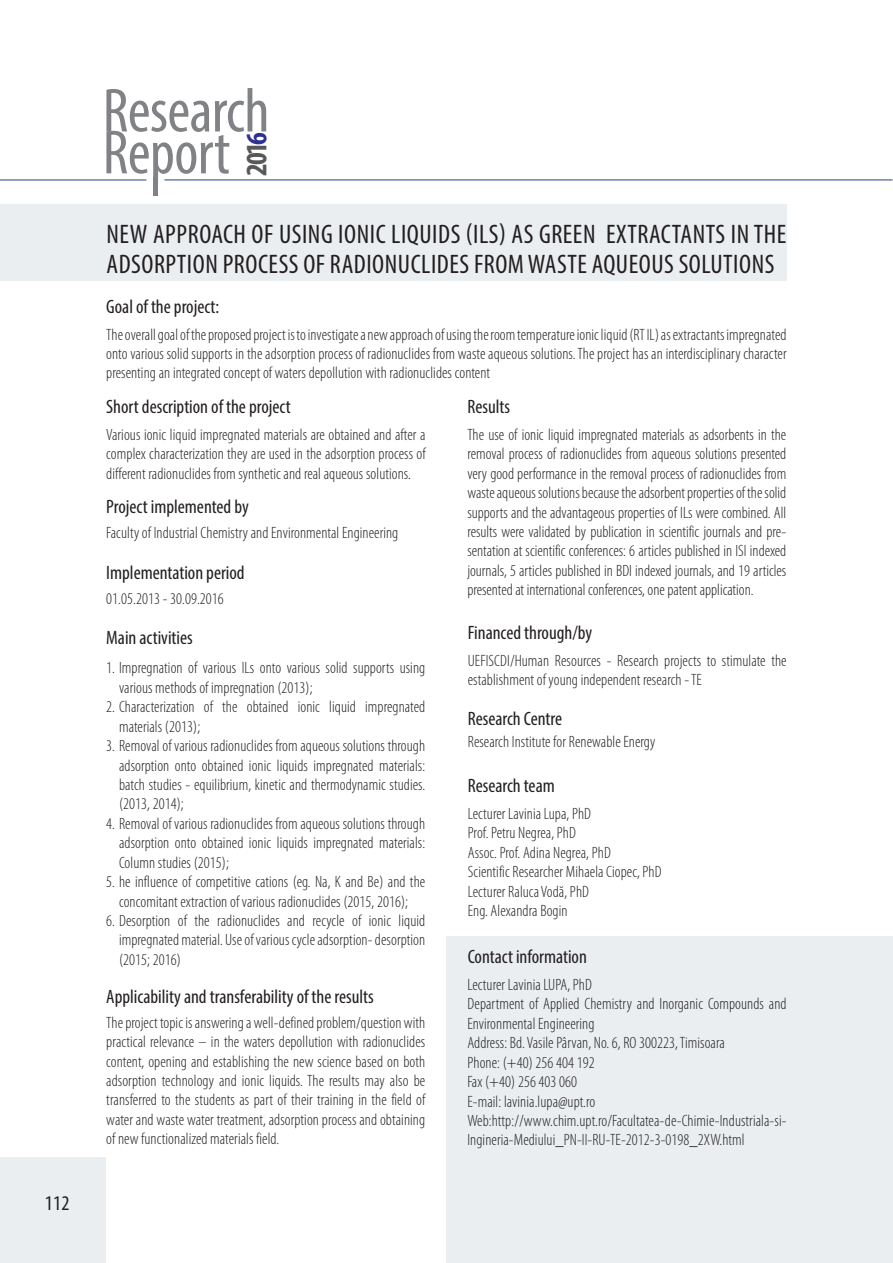
<style>
.page{position:relative;width:893px;height:1263px;background:#fff}
.page>*{position:absolute;margin:0;border:0;box-sizing:border-box;transform-origin:0 0}
.t1{font:condensed 62.7px "Myriad Pro";letter-spacing:-.01em;color:#808285}
.t2{font:700 condensed 29.85px "Myriad Pro";color:#57585a}
.t3{font:condensed 26.85px/29.8px "Myriad Pro";letter-spacing:.02em;color:#231f20}
.t4{font:condensed 20.85px "Myriad Pro";color:#231f20}
.t5{font:condensed 19.5px "Myriad Pro";color:#231f20}
.Paragraph_Style_1{font:300 condensed 16.5px/19.5px "Myriad Pro";letter-spacing:.005em;color:#231f20;text-align:justify}
.s1{color:#2e3092}
</style>
<div class="page">
<div style="left:0;top:1157px;width:106px;height:106px;background:#ebeef1"></div>
<div style="left:153px;top:178px;width:5px;height:18px;background:#808285"></div>
<hr style="left:0;top:180px;width:146px;height:1px;background:#253f8e">
<hr style="left:164px;top:180px;width:728px;height:1px;background:#253f8e">
<div style="left:0;top:204px;width:787px;height:77px;background:#ebeef1"></div>
<div style="left:446px;top:936px;width:447px;height:327px;background:#ebeef1"></div>
<p class="t4" style="left:45px;top:1190px;width:26px">112</p>
<h1 class="t1" style="left:103px;top:73px;width:168px">Research</h1>
<h1 class="t1" style="left:103px;top:115px;width:129px">Report</h1>
<h2 class="t2" style="left:238px;top:176px;width:45px;rotate:-90deg">201<span class="s1">6</span></h2>
<p class="t3" style="left:107px;top:219px;width:681px">NEW APPROACH OF USING IONIC LIQUIDS (ILS) AS GREEN EXTRACTANTS IN THE<br>ADSORPTION PROCESS OF RADIONUCLIDES FROM WASTE AQUEOUS SOLUTIONS</p>
<p class="t5" style="left:106px;top:294px;width:114px">Goal of the project:</p>
<p class="Paragraph_Style_1" style="left:106px;top:325px;width:682px">The overall goal of the proposed project is to investigate a new approach of using the room temperature ionic liquid (RT IL) as extractants impregnated onto various solid supports in the adsorption process of radionuclides from waste aqueous solutions. The project has an interdisciplinary character presenting an integrated concept of waters depollution with radionuclides content</p>
<p class="t5" style="left:106px;top:395px;width:186px">Short description of the project</p>
<p class="Paragraph_Style_1" style="left:106px;top:425px;width:321px">Various ionic liquid impregnated materials are obtained and after a complex characterization they are used in the adsorption process of different radionuclides from synthetic and real aqueous solutions.</p>
<p class="t5" style="left:106px;top:494px;width:144px">Project implemented by</p>
<p class="Paragraph_Style_1" style="left:106px;top:523px;width:294px">Faculty of Industrial Chemistry and Environmental Engineering</p>
<p class="t5" style="left:106px;top:560px;width:140px">Implementation period</p>
<p class="Paragraph_Style_1" style="left:106px;top:589px;width:119px">01.05.2013 - 30.09.2016</p>
<p class="t5" style="left:106px;top:626px;width:88px">Main activities</p>
<p class="Paragraph_Style_1" style="left:119px;top:659px;width:308px;text-indent:-13px">1. Impregnation of various ILs onto various solid supports using various methods of impregnation (2013);</p>
<p class="Paragraph_Style_1" style="left:119px;top:697px;width:308px;text-indent:-13px">2. Characterization of the obtained ionic liquid impregnated materials (2013);</p>
<p class="Paragraph_Style_1" style="left:119px;top:736px;width:308px;text-indent:-13px">3. Removal of various radionuclides from aqueous solutions through adsorption onto obtained ionic liquids impregnated materials: batch studies - equilibrium, kinetic and thermodynamic studies. (2013, 2014);</p>
<p class="Paragraph_Style_1" style="left:119px;top:814px;width:308px;text-indent:-13px">4. Removal of various radionuclides from aqueous solutions through adsorption onto obtained ionic liquids impregnated materials:<br>Column studies (2015);</p>
<p class="Paragraph_Style_1" style="left:106px;top:872px;width:320px;text-align:center">5. he influence of competitive cations (eg. Na, K and Be) and the concomitant extraction of various radionuclides (2015, 2016);</p>
<p class="Paragraph_Style_1" style="left:119px;top:911px;width:308px;text-indent:-13px">6. Desorption of the radionuclides and recycle of ionic liquid impregnated material. Use of various cycle adsorption- desorption (2015; 2016)</p>
<p class="t5" style="left:106px;top:984px;width:269px">Applicability and transferability of the results</p>
<p class="Paragraph_Style_1" style="left:106px;top:1013px;width:320px">The project topic is answering a well-defined problem/question with practical relevance – in the waters depollution with radionuclides content, opening and establishing the new science based on both adsorption technology and ionic liquids. The results may also be transferred to the students as part of their training in the field of water and waste water treatment, adsorption process and obtaining of new functionalized materials field.</p>
<p class="t5" style="left:467px;top:395px;width:44px">Results</p>
<p class="Paragraph_Style_1" style="left:467px;top:425px;width:320px">The use of ionic liquid impregnated materials as adsorbents in the removal process of radionuclides from aqueous solutions presented very good performance in the removal process of radionuclides from waste aqueous solutions because the adsorbent properties of the solid supports and the advantageous properties of ILs were combined. All results were validated by publication in scientific journals and pre&shy;sentation at scientific conferences: 6 articles published in ISI indexed journals, 5 articles published in BDI indexed journals, and 19 articles presented at international conferences, one patent application.</p>
<p class="t5" style="left:468px;top:621px;width:126px">Financed through/by</p>
<p class="Paragraph_Style_1" style="left:468px;top:651px;width:320px">UEFISCDI/Human Resources - Research projects to stimulate the establishment of young independent research - TE</p>
<p class="t5" style="left:468px;top:706px;width:96px">Research Centre</p>
<p class="Paragraph_Style_1" style="left:468px;top:732px;width:189px">Research Institute for Renewable Energy</p>
<p class="t5" style="left:468px;top:774px;width:89px">Research team</p>
<p class="Paragraph_Style_1" style="left:468px;top:804px;width:125px">Lecturer Lavinia Lupa, PhD</p>
<p class="Paragraph_Style_1" style="left:468px;top:823px;width:110px">Prof. Petru Negrea, PhD</p>
<p class="Paragraph_Style_1" style="left:468px;top:843px;width:145px">Assoc. Prof. Adina Negrea, PhD</p>
<p class="Paragraph_Style_1" style="left:468px;top:862px;width:195px">Scientific Researcher Mihaela Ciopec, PhD</p>
<p class="Paragraph_Style_1" style="left:468px;top:882px;width:123px">Lecturer Raluca Vodă, PhD</p>
<p class="Paragraph_Style_1" style="left:468px;top:901px;width:101px">Eng. Alexandra Bogin</p>
<p class="t5" style="left:468px;top:945px;width:121px">Contact information</p>
<p class="Paragraph_Style_1" style="left:467px;top:975px;width:126px">Lecturer Lavinia LUPA, PhD</p>
<p class="Paragraph_Style_1" style="left:467px;top:994px;width:321px">Department of Applied Chemistry and Inorganic Compounds and<br>Environmental Engineering</p>
<p class="Paragraph_Style_1" style="left:467px;top:1033px;width:259px">Address: Bd. Vasile Pârvan, No. 6, RO 300223, Timisoara</p>
<p class="Paragraph_Style_1" style="left:467px;top:1053px;width:129px">Phone: (+40) 256 404 192</p>
<p class="Paragraph_Style_1" style="left:467px;top:1072px;width:111px">Fax (+40) 256 403 060</p>
<p class="Paragraph_Style_1" style="left:467px;top:1092px;width:129px">E-mail: lavinia.lupa@upt.ro</p>
<p class="Paragraph_Style_1" style="left:467px;top:1111px;width:321px">Web:http://www.chim.upt.ro/Facultatea-de-Chimie-Industriala-si-<br>Ingineria-Mediului_PN-II-RU-TE-2012-3-0198_2XW.html</p>
</div>
